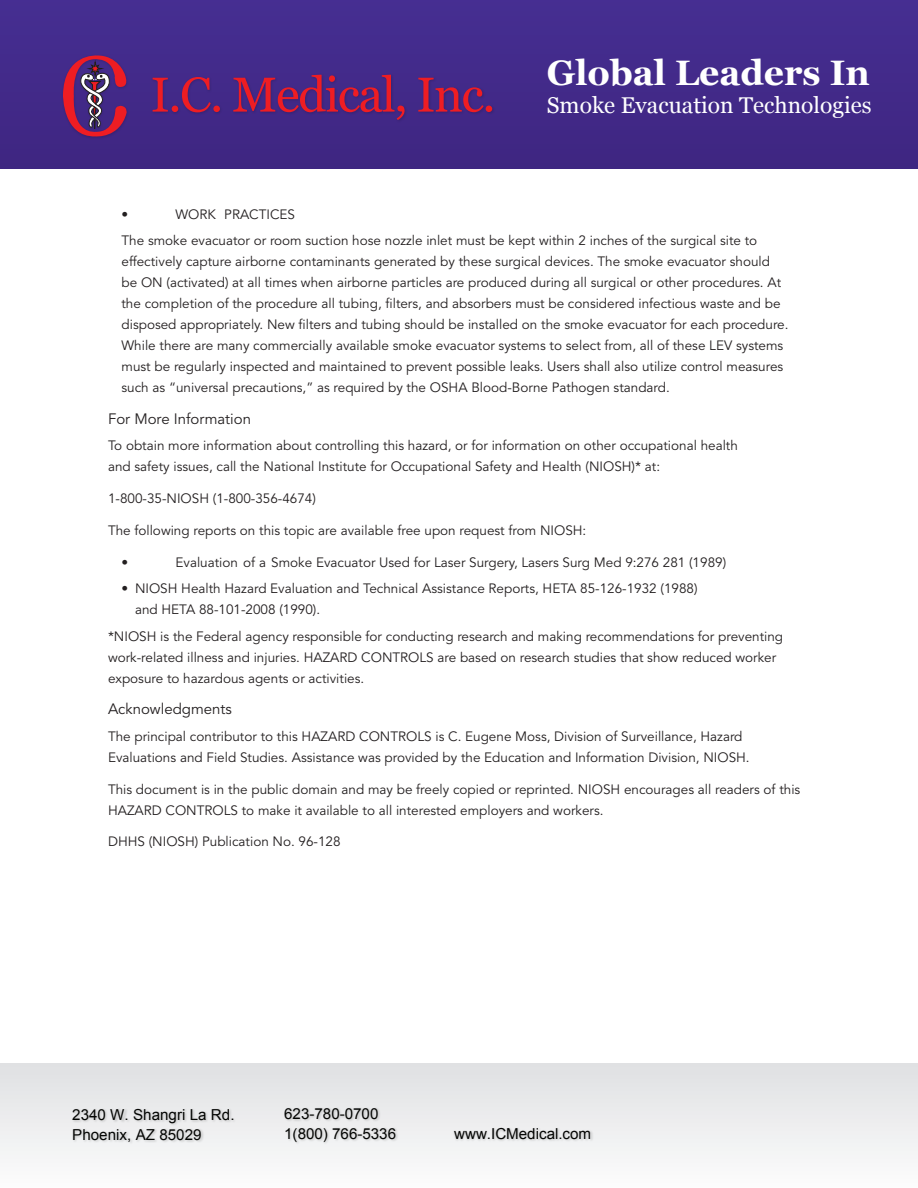
<style>
.page{position:relative;width:918px;height:1188px;background:#fff}
.page>*{position:absolute;margin:0;border:0;box-sizing:border-box;transform-origin:0 0}
.t1{font:700 35.4px "Georgia";color:#fff}
.t2{font:22.8px "Georgia";color:#fff}
.t3{font:15.15px/20px "Arial";color:#040503}
.t4{font:15px "Avenir LT Std";color:#231f20}
.t5{font:13.5px/21px "Avenir LT Std";color:#231f20}
</style>
<div class="page">
<div style="left:0;top:0;width:918px;height:169px;background:#432a8a"></div>
<img style="left:62px;top:74px;width:432px;height:47px">
<svg style="left:153px;top:77px;width:67px;height:35px"></svg>
<svg style="left:233px;top:75px;width:172px;height:45px"></svg>
<svg style="left:418px;top:78px;width:74px;height:34px"></svg>
<svg style="left:63px;top:55px;width:67px;height:84px"></svg>
<div style="left:0;top:1063px;width:918px;height:125px;background:linear-gradient(to bottom,#dfe0e3,#fcfcfd)"></div>
<img style="left:70px;top:1105px;width:169px;height:24px">
<img style="left:70px;top:1125px;width:136px;height:24px">
<img style="left:282px;top:1104px;width:101px;height:20px">
<img style="left:282px;top:1124px;width:119px;height:24px">
<img style="left:452px;top:1124px;width:144px;height:24px">
<h1 class="t1" style="left:547px;top:50px;width:324px">Global Leaders In</h1>
<h2 class="t2" style="left:547px;top:92px;width:326px">Smoke Evacuation Technologies</h2>
<p class="t5" style="left:122px;top:201px;width:637px;line-height:26.4px;text-indent:54px">WORK PRACTICES<br>The smoke evacuator or room suction hose nozzle inlet must be kept within 2 inches of the surgical site to</p>
<p class="t5" style="left:121px;top:251px;width:669px">effectively capture airborne contaminants generated by these surgical devices. The smoke evacuator should be ON (activated) at all times when airborne particles are produced during all surgical or other procedures. At the completion of the procedure all tubing, filters, and absorbers must be considered infectious waste and be disposed appropriately. New filters and tubing should be installed on the smoke evacuator for each procedure.<br>While there are many commercially available smoke evacuator systems to select from, all of these LEV systems must be regularly inspected and maintained to prevent possible leaks. Users shall also utilize control measures such as “universal precautions,” as required by the OSHA Blood-Borne Pathogen standard.</p>
<p class="t4" style="left:108px;top:410px;width:145px">For More Information</p>
<p class="t5" style="left:108px;top:436px;width:631px">To obtain more information about controlling this hazard, or for information on other occupational health and safety issues, call the National Institute for Occupational Safety and Health (NIOSH)* at:</p>
<p class="t5" style="left:108px;top:488px;width:209px">1-800-35-NIOSH (1-800-356-4674)</p>
<p class="t5" style="left:108px;top:520px;width:480px">The following reports on this topic are available free upon request from NIOSH:</p>
<p class="t5" style="left:122px;top:552px;width:8px">•</p>
<p class="t5" style="left:176px;top:552px;width:552px">Evaluation of a Smoke Evacuator Used for Laser Surgery, Lasers Surg Med 9:276 281 (1989)</p>
<p class="t5" style="left:135px;top:578px;width:564px;text-indent:-14px">• NIOSH Health Hazard Evaluation and Technical Assistance Reports, HETA 85-126-1932 (1988) and HETA 88-101-2008 (1990).</p>
<p class="t5" style="left:108px;top:626px;width:677px">*NIOSH is the Federal agency responsible for conducting research and making recommendations for preventing work-related illness and injuries. HAZARD CONTROLS are based on research studies that show reduced worker exposure to hazardous agents or activities.</p>
<p class="t4" style="left:108px;top:701px;width:125px">Acknowledgments</p>
<p class="t5" style="left:108px;top:726px;width:643px">The principal contributor to this HAZARD CONTROLS is C. Eugene Moss, Division of Surveillance, Hazard<br>Evaluations and Field Studies. Assistance was provided by the Education and Information Division, NIOSH.</p>
<p class="t5" style="left:108px;top:779px;width:694px">This document is in the public domain and may be freely copied or reprinted. NIOSH encourages all readers of this<br>HAZARD CONTROLS to make it available to all interested employers and workers.</p>
<p class="t5" style="left:108px;top:832px;width:234px">DHHS (NIOSH) Publication No. 96-128</p>
<p class="t5" style="left:122px;top:204px;width:8px">•</p>
<p class="t3" style="left:72px;top:1105px;width:164px">2340 W. Shangri La Rd.<br>Phoenix, AZ 85029</p>
<p class="t3" style="left:284px;top:1104px;width:113px">623-780-0700<br>1(800) 766-5336</p>
<p class="t3" style="left:454px;top:1124px;width:139px">www.ICMedical.com</p>
</div>
